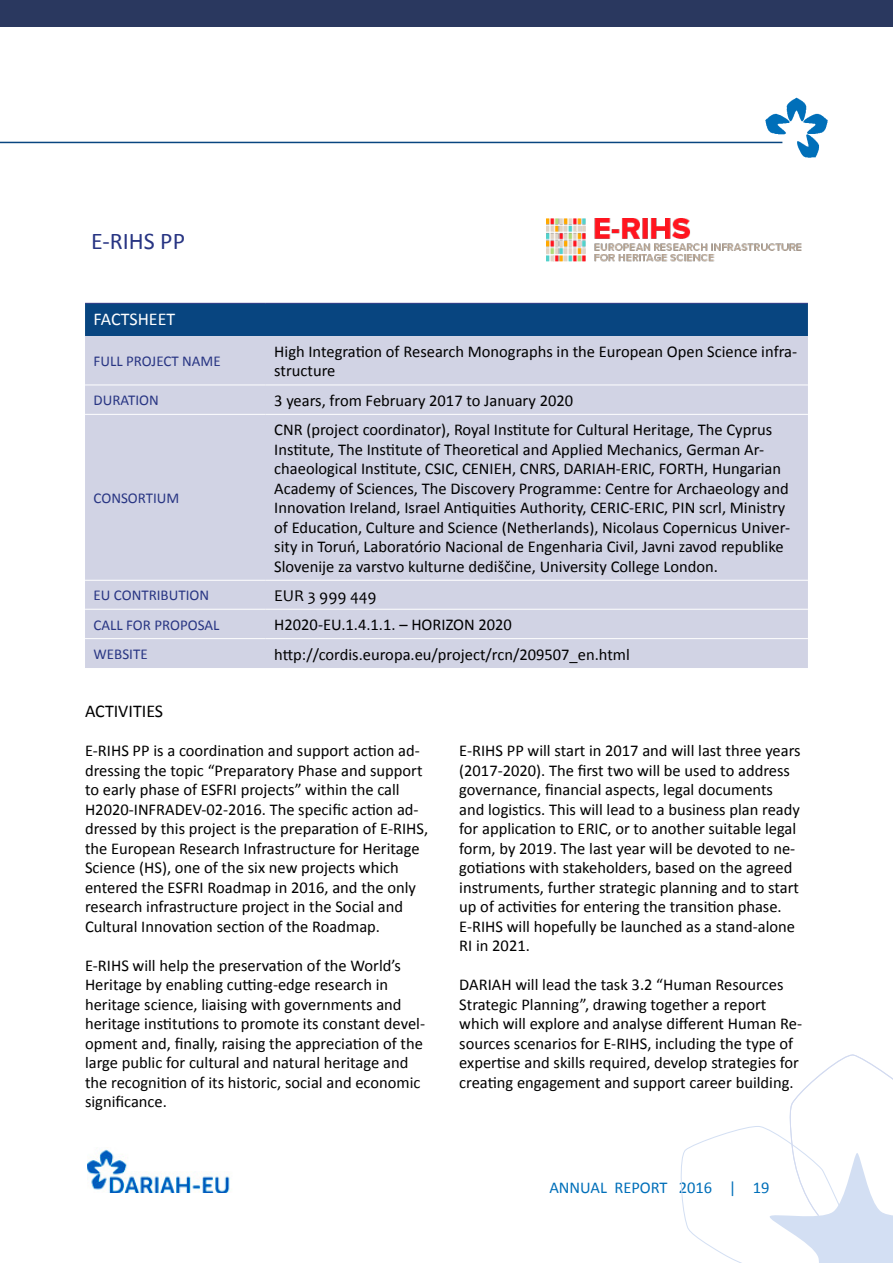
<style>
.page{position:relative;width:893px;height:1263px;background:#fff}
.page>*{position:absolute;margin:0;border:0;box-sizing:border-box;transform-origin:0 0}
.t1{font:24px "Calibri";color:#283583}
.t2{font:18px "Calibri";color:#000}
.t3{font:18px "Calibri";color:#fff}
.t4{font:16.5px/19.5px "Calibri";color:#000}
.t5{font:16.5px "Calibri";color:#006fb9}
.t6{font:16.5px "Candara";color:#000}
.t7{font:15px "Calibri";color:#283583}
</style>
<div class="page">
<img style="left:87px;top:1149px;width:143px;height:44px">
<img style="left:764px;top:97px;width:64px;height:61px">
<hr style="left:0;top:142px;width:782px;height:1px;background:#084580">
<div style="left:0;top:0;width:893px;height:26px;background:#2a385f"></div>
<svg style="left:680px;top:1054px;width:213px;height:209px"></svg>
<img style="left:546px;top:218px;width:256px;height:43px">
<div style="left:85px;top:304px;width:723px;height:32px;background:#084580"></div>
<div style="left:85px;top:336px;width:723px;height:332px;background:#d1d3e4"></div>
<hr style="left:85px;top:303px;width:181px;height:1px;background:#283583">
<hr style="left:266px;top:303px;width:542px;height:1px;background:#283583">
<hr style="left:85px;top:385px;width:181px;height:1px;background:#fff">
<hr style="left:266px;top:385px;width:542px;height:1px;background:#fff">
<hr style="left:85px;top:414px;width:181px;height:1px;background:#fff">
<hr style="left:266px;top:414px;width:542px;height:1px;background:#fff">
<hr style="left:85px;top:580px;width:181px;height:1px;background:#fff">
<hr style="left:266px;top:580px;width:542px;height:1px;background:#fff">
<hr style="left:85px;top:609px;width:181px;height:1px;background:#fff">
<hr style="left:266px;top:609px;width:542px;height:1px;background:#fff">
<hr style="left:85px;top:638px;width:181px;height:1px;background:#fff">
<hr style="left:266px;top:638px;width:542px;height:1px;background:#fff">
<h1 class="t1" style="left:91px;top:226px;width:96px">E-RIHS PP</h1>
<p class="t3" style="left:94px;top:308px;width:83px">FACTSHEET</p>
<p class="t7" style="left:94px;top:352px;width:129px">FULL PROJECT NAME</p>
<p class="t4" style="left:274px;top:341px;width:524px">High Integration of Research Monographs in the European Open Science infra&shy;structure</p>
<p class="t7" style="left:94px;top:391px;width:67px">DURATION</p>
<p class="t4" style="left:274px;top:390px;width:300px">3 years, from February 2017 to January 2020</p>
<p class="t7" style="left:94px;top:489px;width:87px">CONSORTIUM</p>
<p class="t4" style="left:274px;top:419px;width:517px">CNR (project coordinator), Royal Institute for Cultural Heritage, The Cyprus Institute, The Institute of Theoretical and Applied Mechanics, German Ar&shy;chaeological Institute, CSIC, CENIEH, CNRS, DARIAH-ERIC, FORTH, Hungarian Academy of Sciences, The Discovery Programme: Centre for Archaeology and Innovation Ireland, Israel Antiquities Authority, CERIC-ERIC, PIN scrl, Ministry of Education, Culture and Science (Netherlands), Nicolaus Copernicus Univer&shy;sity in Toruń, Laboratório Nacional de Engenharia Civil, Javni zavod republike Slovenije za varstvo kulturne dediščine, University College London.</p>
<p class="t7" style="left:94px;top:586px;width:117px">EU CONTRIBUTION</p>
<p class="t6" style="left:274px;top:585px;width:104px">EUR 3 999 449</p>
<p class="t7" style="left:94px;top:615px;width:128px">CALL FOR PROPOSAL</p>
<p class="t4" style="left:274px;top:614px;width:239px">H2020-EU.1.4.1.1. – HORIZON 2020</p>
<p class="t7" style="left:94px;top:645px;width:56px">WEBSITE</p>
<p class="t4" style="left:274px;top:643px;width:357px">http://cordis.europa.eu/project/rcn/209507_en.html</p>
<p class="t2" style="left:85px;top:700px;width:80px">ACTIVITIES</p>
<p class="t4" style="left:85px;top:740px;width:345px">E-RIHS PP is a coordination and support action ad&shy;dressing the topic “Preparatory Phase and support to early phase of ESFRI projects” within the call H2020-INFRADEV-02-2016. The specific action ad&shy;dressed by this project is the preparation of E-RIHS, the European Research Infrastructure for Heritage Science (HS), one of the six new projects which entered the ESFRI Roadmap in 2016, and the only research infrastructure project in the Social and Cultural Innovation section of the Roadmap.</p>
<p class="t4" style="left:85px;top:955px;width:342px">E-RIHS will help the preservation of the World’s Heritage by enabling cutting-edge research in heritage science, liaising with governments and heritage institutions to promote its constant devel&shy;opment and, finally, raising the appreciation of the large public for cultural and natural heritage and the recognition of its historic, social and economic significance.</p>
<p class="t4" style="left:459px;top:740px;width:343px">E-RIHS PP will start in 2017 and will last three years (2017-2020). The first two will be used to address governance, financial aspects, legal documents and logistics. This will lead to a business plan ready for application to ERIC, or to another suitable legal form, by 2019. The last year will be devoted to ne&shy;gotiations with stakeholders, based on the agreed instruments, further strategic planning and to start up of activities for entering the transition phase.<br>E-RIHS will hopefully be launched as a stand-alone RI in 2021.</p>
<p class="t4" style="left:459px;top:974px;width:344px">DARIAH will lead the task 3.2 “Human Resources Strategic Planning”, drawing together a report which will explore and analyse different Human Re&shy;sources scenarios for E-RIHS, including the type of expertise and skills required, develop strategies for creating engagement and support career building.</p>
<p class="t5" style="left:549px;top:1177px;width:222px">ANNUAL REPORT 2016 | 19</p>
</div>
